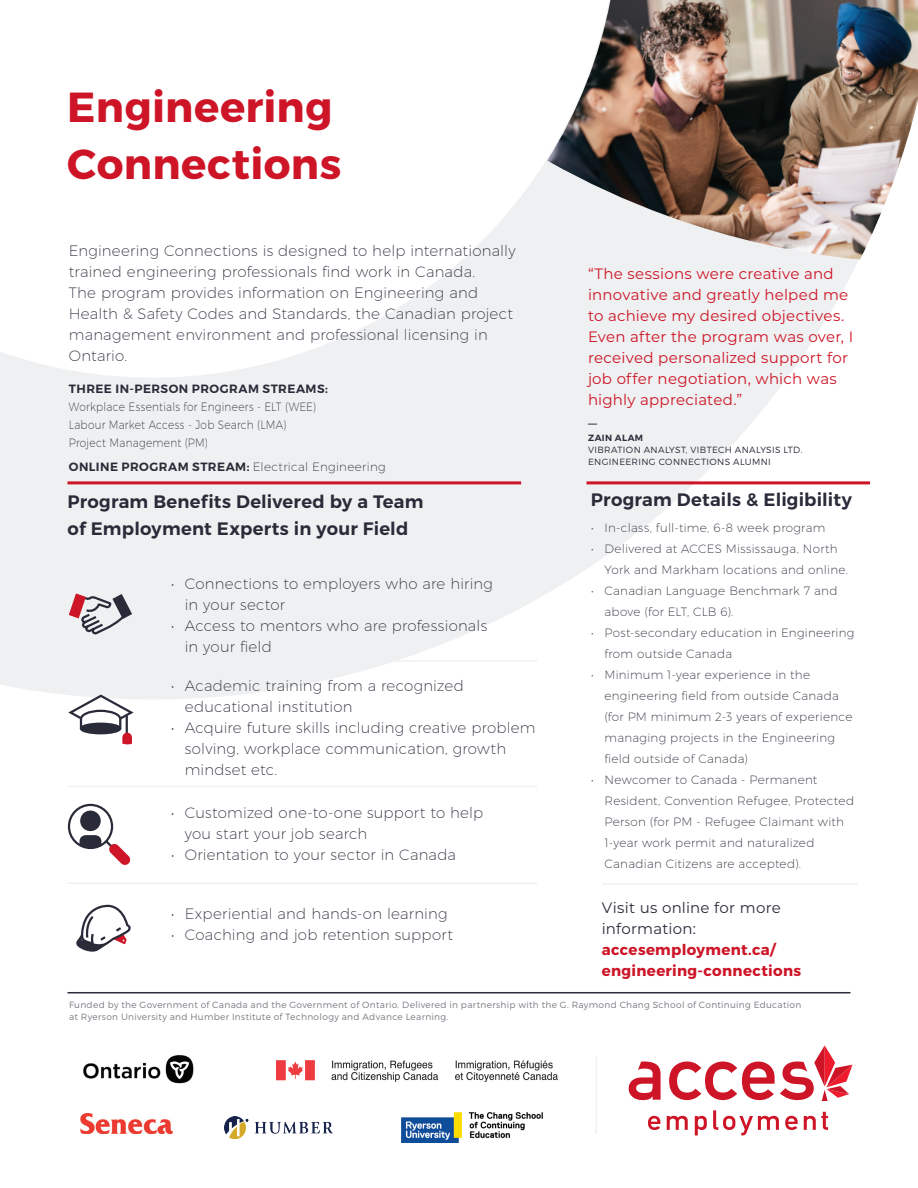
<style>
.page{position:relative;width:918px;height:1188px;background:#fff}
.page>*{position:absolute;margin:0;border:0;box-sizing:border-box;transform-origin:0 0}
.t1{font:700 42px/57px "Montserrat";letter-spacing:.01em;color:#cd1527}
.t2{font:600 18px/27px "Montserrat";letter-spacing:.01em;color:#292b39}
.t3{font:18px "Montserrat";color:#292b39}
.t4{font:200 15px/21px "Montserrat";letter-spacing:.015em;color:#292b39}
.t5{font:15px/21px "Montserrat";letter-spacing:.015em;color:#cd1527}
.t6{font:700 15px/21px "Montserrat";letter-spacing:.02em;color:#cd1527}
.t7{font:15px/21px "Montserrat";letter-spacing:.02em;color:#292b39}
.t8{font:200 12px/21px "Montserrat";letter-spacing:.025em;color:#292b39}
.t9{font:200 12px/18px "Montserrat";letter-spacing:.025em;color:#292b39;scale:.88 1}
.t10{font:600 12px "Montserrat";letter-spacing:.04em;color:#292b39}
.t11{font:300 9px/12px "Montserrat";letter-spacing:.035em;color:#7c7782}
.t12{font:300 9px/12px "Montserrat";letter-spacing:.04em;color:#292b39}
.t13{font:600 9px "Montserrat";letter-spacing:.045em;color:#292b39}
.s1{font-weight:600}
</style>
<div class="page">
<svg style="left:0;top:160px;width:871px;height:539px;fill:#eff0f1"></svg>
<img style="left:547px;top:0;width:371px;height:260px">
<hr style="left:68px;top:481px;width:453px;height:3px;background:#cd1527">
<hr style="left:586px;top:481px;width:284px;height:3px;background:#cd1527">
<hr style="left:603px;top:883px;width:255px;height:2px;background:#eff0f1">
<hr style="left:68px;top:992px;width:782px;height:1px;background:#292b39">
<img style="left:276px;top:1060px;width:282px;height:21px">
<img style="left:83px;top:1055px;width:111px;height:29px">
<img style="left:224px;top:1117px;width:109px;height:21px">
<img style="left:81px;top:1114px;width:92px;height:20px">
<img style="left:401px;top:1113px;width:142px;height:29px">
<svg style="left:629px;top:1061px;width:32px;height:39px"></svg>
<svg style="left:669px;top:1045px;width:184px;height:56px"></svg>
<svg style="left:648px;top:1116px;width:12px;height:14px"></svg>
<svg style="left:667px;top:1116px;width:21px;height:14px"></svg>
<svg style="left:695px;top:1116px;width:12px;height:19px"></svg>
<svg style="left:713px;top:1110px;width:66px;height:25px"></svg>
<svg style="left:785px;top:1116px;width:13px;height:14px"></svg>
<svg style="left:804px;top:1112px;width:24px;height:18px"></svg>
<hr style="left:596px;top:1056px;width:1px;height:78px;background:#eff0f1">
<svg style="left:67px;top:803px;width:64px;height:62px"></svg>
<svg style="left:67px;top:592px;width:67px;height:44px"></svg>
<svg style="left:66px;top:693px;width:70px;height:52px"></svg>
<hr style="left:68px;top:660px;width:469px;height:2px;background:#eff0f1">
<hr style="left:68px;top:786px;width:469px;height:1px;background:#eff0f1">
<hr style="left:68px;top:883px;width:469px;height:1px;background:#eff0f1">
<svg style="left:77px;top:904px;width:54px;height:48px"></svg>
<h1 class="t1" style="left:67px;top:79px;width:275px">Engineering<br>Connections</h1>
<p class="t4" style="left:69px;top:240px;width:448px">Engineering Connections is designed to help internationally trained engineering professionals find work in Canada.<br>The program provides information on Engineering and Health &amp; Safety Codes and Standards, the Canadian project management environment and professional licensing in Ontario.</p>
<p class="t10" style="left:69px;top:381px;width:261px">THREE IN-PERSON PROGRAM STREAMS:</p>
<p class="t9" style="left:69px;top:397px;width:283px">Workplace Essentials for Engineers - ELT (WEE)<br>Labour Market Access - Job Search (LMA)<br>Project Management (PM)</p>
<p class="t8" style="left:69px;top:456px;width:318px"><span class="s1">ONLINE PROGRAM STREAM:</span> Electrical Engineering</p>
<p class="t5" style="left:588px;top:262px;width:267px">“The sessions were creative and innovative and greatly helped me to achieve my desired objectives.<br>Even after the program was over, I received personalized support for job offer negotiation, which was highly appreciated.”</p>
<p class="t3" style="left:588px;top:410px;width:10px">–</p>
<p class="t13" style="left:588px;top:432px;width:57px">ZAIN ALAM</p>
<p class="t12" style="left:588px;top:443px;width:216px">VIBRATION ANALYST, VIBTECH ANALYSIS LTD.<br>ENGINEERING CONNECTIONS ALUMNI</p>
<p class="t2" style="left:68px;top:488px;width:358px">Program Benefits Delivered by a Team of Employment Experts in your Field</p>
<p class="t2" style="left:591px;top:487px;width:262px">Program Details &amp; Eligibility</p>
<p class="t8" style="left:591px;top:517px;width:236px">• In-class, full-time, 6-8 week program</p>
<p class="t8" style="left:604px;top:538px;width:245px;text-indent:-14px">• Delivered at ACCES Mississauga, North<br>York and Markham locations and online.</p>
<p class="t8" style="left:604px;top:580px;width:235px;text-indent:-14px">• Canadian Language Benchmark 7 and above (for ELT, CLB 6).</p>
<p class="t8" style="left:604px;top:622px;width:252px;text-indent:-14px">• Post-secondary education in Engineering from outside Canada</p>
<p class="t8" style="left:604px;top:664px;width:249px;text-indent:-14px">• Minimum 1-year experience in the engineering field from outside Canada (for PM minimum 2-3 years of experience managing projects in the Engineering field outside of Canada)</p>
<p class="t8" style="left:604px;top:769px;width:251px;text-indent:-14px">• Newcomer to Canada - Permanent Resident, Convention Refugee, Protected Person (for PM - Refugee Claimant with 1-year work permit and naturalized Canadian Citizens are accepted).</p>
<p class="t4" style="left:185px;top:573px;width:310px;text-indent:-14px">• Connections to employers who are hiring in your sector</p>
<p class="t4" style="left:185px;top:615px;width:304px;text-indent:-14px">• Access to mentors who are professionals in your field</p>
<p class="t4" style="left:185px;top:674px;width:281px;text-indent:-14px">• Academic training from a recognized educational institution</p>
<p class="t4" style="left:185px;top:716px;width:352px;text-indent:-14px">• Acquire future skills including creative problem solving, workplace communication, growth mindset etc.</p>
<p class="t4" style="left:185px;top:802px;width:300px;text-indent:-14px">• Customized one-to-one support to help you start your job search</p>
<p class="t4" style="left:171px;top:844px;width:286px">• Orientation to your sector in Canada</p>
<p class="t4" style="left:171px;top:903px;width:278px">• Experiential and hands-on learning</p>
<p class="t4" style="left:171px;top:924px;width:283px">• Coaching and job retention support</p>
<p class="t7" style="left:602px;top:897px;width:180px">Visit us online for more information:</p>
<p class="t6" style="left:602px;top:939px;width:201px">accesemployment.ca/ engineering-connections</p>
<p class="t11" style="left:69px;top:998px;width:734px">Funded by the Government of Canada and the Government of Ontario. Delivered in partnership with the G. Raymond Chang School of Continuing Education at Ryerson University and Humber Institute of Technology and Advance Learning.</p>
</div>
